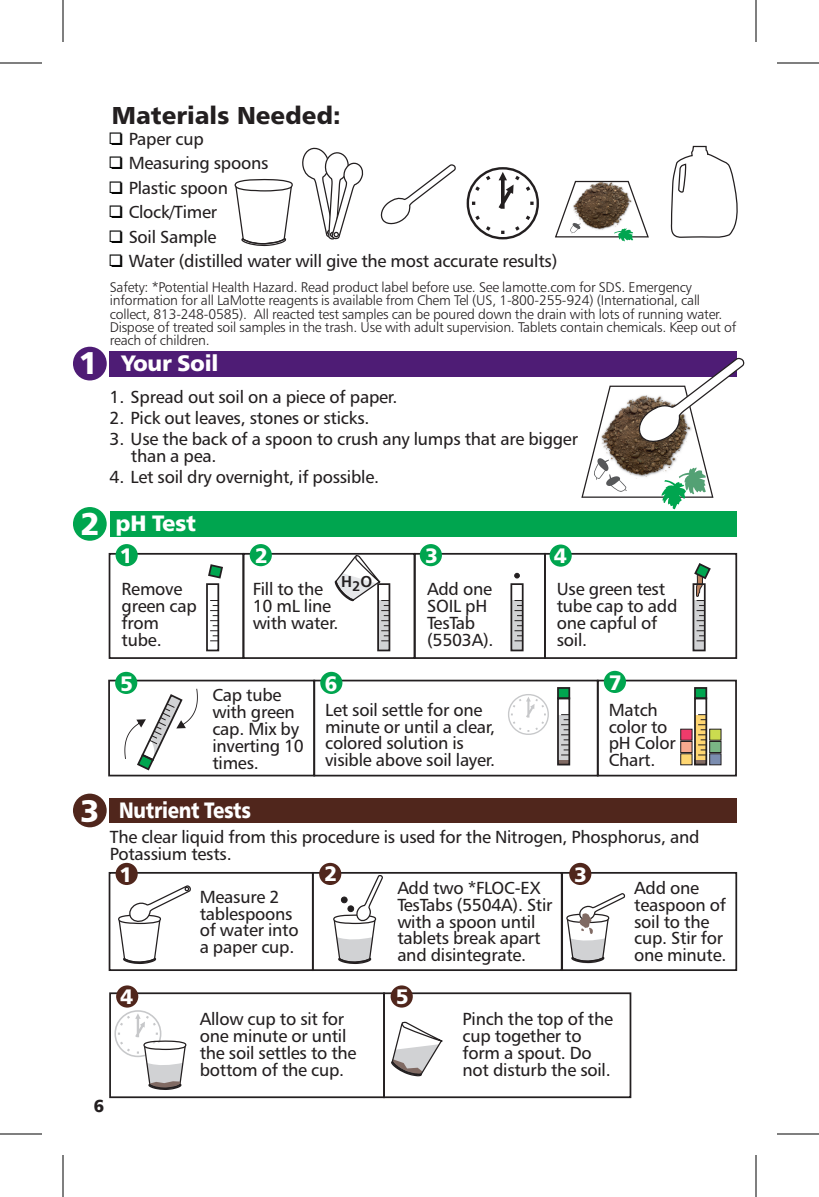
<style>
.page{position:relative;width:819px;height:1197px;background:#fff}
.page>*{position:absolute;margin:0;border:0;box-sizing:border-box;transform-origin:0 0}
.t1{font:31.5px "Humanist 777 BT Black B";color:#fff}
.t2{font:24.5px "Humanist 777 BT Black B";color:#231f20}
.t3{font:22.4px "Humanist 777 BT Black B";letter-spacing:-.015em;color:#fff}
.t4{font:22.4px "Humanist 777 BT Black B";letter-spacing:-.015em;color:#fff;scale:.85 1}
.t5{font:21px "Humanist 777 BT Black B";color:#fff}
.t6{font:17.5px/16.8px "Humanist 777 BT Roman B";letter-spacing:-.015em;color:#231f20}
.t7{font:17.5px "Humanist 777 BT Black B";color:#231f20}
.t8{font:15.75px "Humanist 777 BT Bold B";color:#231f20}
.t9{font:14px/13.5px "Humanist 777 BT Light B";letter-spacing:-.015em;color:#231f20}
.s1{font-size:31.5px}
</style>
<div class="page">
<div style="left:695px;top:759px;width:11px;height:6px;background:#806a63"></div>
<div style="left:695px;top:715px;width:11px;height:44px;background:#fed672"></div>
<div style="left:313px;top:680px;width:286px;height:96px;border:2px solid #231f20"></div>
<div style="left:414px;top:553px;width:132px;height:106px;border:2px solid #231f20"></div>
<div style="left:109px;top:992px;width:276px;height:106px;border:2px solid #231f20"></div>
<div style="left:73px;top:347px;width:34px;height:33px;background:#4e1c75;border-radius:50%"></div>
<div style="left:558px;top:759px;width:11px;height:6px;background:#806a63"></div>
<div style="left:558px;top:715px;width:12px;height:44px;background:#d1d2d4"></div>
<svg style="left:557px;top:687px;width:14px;height:13px"></svg>
<div style="left:597px;top:680px;width:140px;height:96px;border:2px solid #231f20"></div>
<div style="left:109px;top:872px;width:205px;height:99px;border:2px solid #231f20"></div>
<svg style="left:114px;top:1010px;width:73px;height:80px"></svg>
<div style="left:383px;top:992px;width:248px;height:106px;border:2px solid #231f20"></div>
<div style="left:561px;top:872px;width:176px;height:99px;border:2px solid #231f20"></div>
<div style="left:312px;top:872px;width:251px;height:99px;border:2px solid #231f20"></div>
<div style="left:109px;top:798px;width:628px;height:25px;background:#50261c"></div>
<div style="left:73px;top:794px;width:34px;height:33px;background:#50261c;border-radius:50%"></div>
<svg style="left:333px;top:874px;width:51px;height:90px"></svg>
<div style="left:116px;top:985px;width:22px;height:23px;background:#50261c;border-radius:50%"></div>
<div style="left:319px;top:863px;width:22px;height:22px;background:#50261c;border-radius:50%"></div>
<div style="left:569px;top:863px;width:22px;height:22px;background:#50261c;border-radius:50%"></div>
<svg style="left:566px;top:893px;width:60px;height:71px"></svg>
<div style="left:604px;top:671px;width:22px;height:22px;background:#00a54f;border-radius:50%"></div>
<svg style="left:508px;top:694px;width:41px;height:41px"></svg>
<svg style="left:680px;top:729px;width:12px;height:36px"></svg>
<div style="left:110px;top:351px;width:627px;height:25px;background:#4e1c75"></div>
<div style="left:108px;top:680px;width:207px;height:96px;border:2px solid #231f20"></div>
<svg style="left:581px;top:357px;width:163px;height:152px"></svg>
<div style="left:544px;top:553px;width:193px;height:106px;border:2px solid #231f20"></div>
<div style="left:243px;top:553px;width:172px;height:106px;border:2px solid #231f20"></div>
<div style="left:109px;top:553px;width:135px;height:106px;border:2px solid #231f20"></div>
<div style="left:110px;top:511px;width:626px;height:26px;background:#00a54f"></div>
<div style="left:73px;top:507px;width:34px;height:34px;background:#00a54f;border-radius:50%"></div>
<div style="left:250px;top:544px;width:22px;height:22px;background:#00a54f;border-radius:50%"></div>
<div style="left:550px;top:545px;width:22px;height:22px;background:#00a54f;border-radius:50%"></div>
<div style="left:115px;top:672px;width:22px;height:22px;background:#00a54f;border-radius:50%"></div>
<div style="left:420px;top:544px;width:22px;height:22px;background:#00a54f;border-radius:50%"></div>
<svg style="left:555px;top:180px;width:94px;height:61px"></svg>
<svg style="left:467px;top:167px;width:72px;height:72px"></svg>
<svg style="left:234px;top:179px;width:59px;height:68px"></svg>
<svg style="left:671px;top:145px;width:67px;height:93px"></svg>
<svg style="left:302px;top:147px;width:61px;height:93px"></svg>
<svg style="left:515px;top:573px;width:5px;height:5px"></svg>
<svg style="left:380px;top:164px;width:76px;height:61px"></svg>
<div style="left:116px;top:544px;width:22px;height:22px;background:#00a54f;border-radius:50%"></div>
<div style="left:320px;top:672px;width:22px;height:22px;background:#00a54f;border-radius:50%"></div>
<svg style="left:118px;top:885px;width:73px;height:79px"></svg>
<div style="left:116px;top:863px;width:22px;height:22px;background:#50261c;border-radius:50%"></div>
<svg style="left:391px;top:1021px;width:52px;height:56px"></svg>
<div style="left:391px;top:985px;width:22px;height:23px;background:#50261c;border-radius:50%"></div>
<svg style="left:208px;top:564px;width:15px;height:15px"></svg>
<div style="left:206px;top:583px;width:13px;height:68px;border:2px solid #231f20"></div>
<svg style="left:210px;top:600px;width:8px;height:41px"></svg>
<svg style="left:694px;top:687px;width:14px;height:13px"></svg>
<div style="left:511px;top:601px;width:12px;height:49px;background:#d1d2d4"></div>
<div style="left:510px;top:583px;width:14px;height:68px;border:2px solid #231f20"></div>
<svg style="left:515px;top:600px;width:8px;height:41px"></svg>
<div style="left:378px;top:601px;width:11px;height:49px;background:#d1d2d4"></div>
<div style="left:377px;top:583px;width:13px;height:68px;border:2px solid #231f20"></div>
<svg style="left:334px;top:555px;width:55px;height:86px"></svg>
<div style="left:693px;top:601px;width:12px;height:49px;background:#d1d2d4"></div>
<div style="left:693px;top:583px;width:13px;height:68px;border:2px solid #231f20"></div>
<svg style="left:693px;top:563px;width:18px;height:78px"></svg>
<div style="left:557px;top:697px;width:13px;height:68px;border:2px solid #231f20"></div>
<svg style="left:561px;top:714px;width:8px;height:42px"></svg>
<div style="left:694px;top:697px;width:13px;height:68px;border:2px solid #231f20"></div>
<svg style="left:698px;top:714px;width:23px;height:51px"></svg>
<svg style="left:124px;top:689px;width:74px;height:88px"></svg>
<hr style="left:0;top:1134px;width:42px;height:1px;background:#000">
<hr style="left:63px;top:1155px;width:1px;height:42px;background:#000">
<hr style="left:0;top:63px;width:42px;height:1px;background:#000">
<hr style="left:63px;top:0;width:1px;height:42px;background:#000">
<hr style="left:777px;top:63px;width:42px;height:1px;background:#000">
<hr style="left:756px;top:0;width:1px;height:42px;background:#000">
<hr style="left:777px;top:1134px;width:42px;height:1px;background:#000">
<hr style="left:756px;top:1155px;width:1px;height:42px;background:#000">
<h2 class="t2" style="left:112px;top:106px;width:230px">Materials Needed:</h2>
<p class="t6" style="left:129px;top:128px;width:430px;line-height:24.5px">Paper cup<br>Measuring spoons<br>Plastic spoon<br>Clock/Timer<br>Soil Sample<br>Water (distilled water will give the most accurate results)</p>
<h1 class="t1" style="left:79px;top:350px;width:21px">1</h1>
<p class="t9" style="left:110px;top:281px;width:628px">Safety: *Potential Health Hazard. Read product label before use. See lamotte.com for SDS. Emergency information for all LaMotte reagents is available from Chem Tel (US, 1-800-255-924) (International, call collect, 813-248-0585). All reacted test samples can be poured down the drain with lots of running water.<br>Dispose of treated soil samples in the trash. Use with adult supervision. Tablets contain chemicals. Keep out of reach of children.</p>
<p class="t3" style="left:121px;top:354px;width:99px">Your Soil</p>
<p class="t6" style="left:110px;top:390px;width:289px">1. Spread out soil on a piece of paper.</p>
<p class="t6" style="left:110px;top:411px;width:261px">2. Pick out leaves, stones or sticks.</p>
<p class="t6" style="left:131px;top:432px;width:449px;text-indent:-21px">3. Use the back of a spoon to crush any lumps that are bigger than a pea.</p>
<p class="t6" style="left:110px;top:470px;width:271px">4. Let soil dry overnight, if possible.</p>
<p class="t3" style="left:80px;top:514px;width:117px"><span class="s1">2</span> pH Test</p>
<p class="t5" style="left:120px;top:547px;width:14px">1</p>
<p class="t5" style="left:255px;top:547px;width:14px">2</p>
<p class="t5" style="left:554px;top:547px;width:14px">4</p>
<p class="t5" style="left:425px;top:547px;width:14px">3</p>
<p class="t6" style="left:122px;top:582px;width:77px">Remove green cap from tube.</p>
<p class="t8" style="left:341px;top:575px;width:33px">H<sub>2</sub>O</p>
<p class="t6" style="left:253px;top:582px;width:87px">Fill to the<br>10 mL line with water.</p>
<p class="t6" style="left:427px;top:582px;width:68px">Add one<br>SOIL pH<br>TesTab (5503A).</p>
<p class="t6" style="left:557px;top:582px;width:122px">Use green test tube cap to add one capful of soil.</p>
<p class="t5" style="left:120px;top:675px;width:14px">5</p>
<p class="t6" style="left:212px;top:688px;width:93px">Cap tube with green cap. Mix by inverting 10 times.</p>
<p class="t5" style="left:324px;top:675px;width:14px">6</p>
<p class="t5" style="left:609px;top:674px;width:14px">7</p>
<p class="t6" style="left:325px;top:703px;width:172px">Let soil settle for one minute or until a clear, colored solution is visible above soil layer.</p>
<p class="t6" style="left:609px;top:703px;width:69px">Match color to pH Color<br>Chart.</p>
<p class="t4" style="left:80px;top:801px;width:202px"><span class="s1">3</span> Nutrient Tests</p>
<p class="t6" style="left:110px;top:830px;width:591px">The clear liquid from this procedure is used for the Nitrogen, Phosphorus, and<br>Potassium tests.</p>
<p class="t6" style="left:200px;top:890px;width:100px">Measure 2 tablespoons of water into a paper cup.</p>
<p class="t6" style="left:397px;top:881px;width:157px">Add two *FLOC-EX<br>TesTabs (5504A). Stir with a spoon until tablets break apart and disintegrate.</p>
<p class="t6" style="left:634px;top:881px;width:94px">Add one teaspoon of soil to the cup. Stir for one minute.</p>
<p class="t5" style="left:324px;top:866px;width:14px">2</p>
<p class="t5" style="left:574px;top:866px;width:14px">3</p>
<p class="t5" style="left:120px;top:866px;width:14px">1</p>
<p class="t5" style="left:120px;top:988px;width:14px">4</p>
<p class="t7" style="left:94px;top:1099px;width:12px">6</p>
<p class="t5" style="left:396px;top:988px;width:14px">5</p>
<p class="t6" style="left:200px;top:1012px;width:158px">Allow cup to sit for one minute or until the soil settles to the bottom of the cup.</p>
<p class="t6" style="left:463px;top:1012px;width:152px">Pinch the top of the cup together to form a spout. Do not disturb the soil.</p>
</div>
